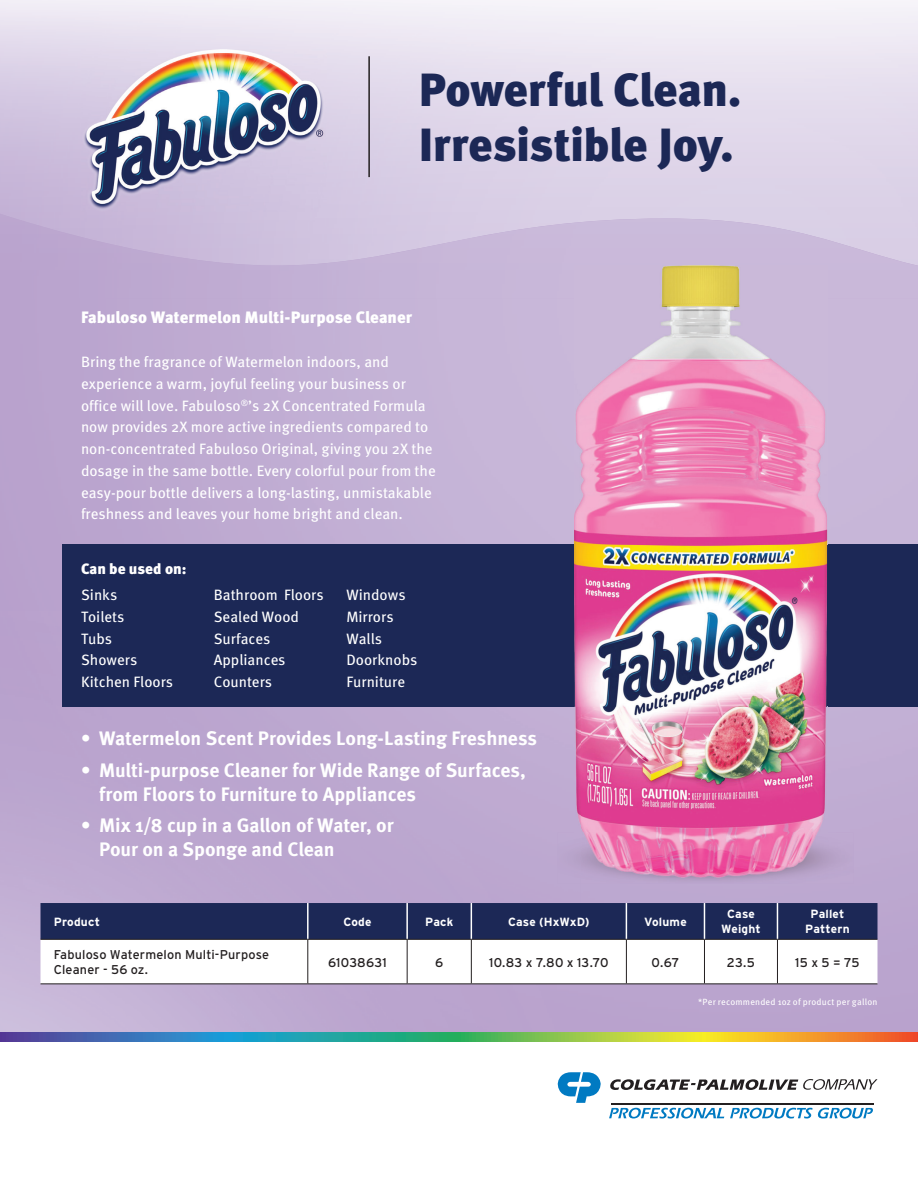
<style>
.page{position:relative;width:918px;height:1188px;background:#fff}
.page>*{position:absolute;margin:0;border:0;box-sizing:border-box;transform-origin:0 0}
.t1{font:900 46.5px/55.5px "FF Meta Pro";letter-spacing:-.01em;color:#1c2856}
.t2{font:700 19.5px/24px "FF Meta Pro";letter-spacing:-.005em;color:#fff}
.t3{font:900 16.5px "FF Meta Pro";letter-spacing:-.005em;color:#fff}
.t4{font:15px/21.8px "FF Meta Pro";color:#fff}
.t5{font:900 15px "FF Meta Pro";color:#fff}
.t6{font:12.75px/15.3px "Interstate";letter-spacing:.015em;color:#231f20}
.t7{font:700 11.85px/14.2px "Interstate";letter-spacing:.01em;color:#fff;text-align:center}
.t8{font:9px "FF Meta Pro";letter-spacing:.02em;color:#fff}
</style>
<div class="page">
<img style="left:0;top:242px;width:918px;height:791px">
<img style="left:0;top:611px;width:105px;height:422px">
<div style="left:105px;top:707px;width:476px;height:326px;background:#bca7cf"></div>
<img style="left:306px;top:53px;width:612px;height:213px">
<img style="left:101px;top:212px;width:205px;height:54px">
<div style="left:62px;top:545px;width:856px;height:162px;background:#1c2856"></div>
<svg style="left:40px;top:903px;width:838px;height:80px"></svg>
<hr style="left:307px;top:903px;width:2px;height:36px;background:#fff">
<hr style="left:406px;top:903px;width:2px;height:36px;background:#fff">
<hr style="left:471px;top:903px;width:1px;height:36px;background:#fff">
<hr style="left:626px;top:903px;width:1px;height:36px;background:#fff">
<hr style="left:704px;top:903px;width:1px;height:36px;background:#fff">
<hr style="left:777px;top:903px;width:1px;height:36px;background:#fff">
<hr style="left:40px;top:939px;width:268px;height:1px;background:#231f20">
<hr style="left:40px;top:983px;width:268px;height:1px;background:#231f20">
<hr style="left:307px;top:940px;width:1px;height:43px;background:#231f20">
<hr style="left:308px;top:939px;width:99px;height:1px;background:#231f20">
<hr style="left:308px;top:983px;width:99px;height:1px;background:#231f20">
<hr style="left:407px;top:940px;width:1px;height:43px;background:#231f20">
<hr style="left:407px;top:939px;width:64px;height:1px;background:#231f20">
<hr style="left:471px;top:939px;width:155px;height:1px;background:#231f20">
<hr style="left:626px;top:939px;width:78px;height:1px;background:#231f20">
<hr style="left:704px;top:939px;width:73px;height:1px;background:#231f20">
<hr style="left:777px;top:939px;width:101px;height:1px;background:#231f20">
<hr style="left:407px;top:983px;width:64px;height:1px;background:#231f20">
<hr style="left:471px;top:983px;width:155px;height:1px;background:#231f20">
<hr style="left:626px;top:983px;width:78px;height:1px;background:#231f20">
<hr style="left:704px;top:983px;width:73px;height:1px;background:#231f20">
<hr style="left:777px;top:983px;width:101px;height:1px;background:#231f20">
<hr style="left:471px;top:940px;width:1px;height:43px;background:#231f20">
<hr style="left:626px;top:940px;width:1px;height:43px;background:#231f20">
<hr style="left:704px;top:940px;width:1px;height:43px;background:#231f20">
<hr style="left:777px;top:940px;width:1px;height:43px;background:#231f20">
<img style="left:558px;top:833px;width:296px;height:51px">
<svg style="left:610px;top:1079px;width:268px;height:11px"></svg>
<svg style="left:557px;top:1072px;width:44px;height:31px"></svg>
<hr style="left:611px;top:1103px;width:263px;height:1px;background:#231f20">
<svg style="left:609px;top:1108px;width:115px;height:11px"></svg>
<svg style="left:730px;top:1108px;width:143px;height:11px"></svg>
<svg style="left:0;top:1033px;width:918px;height:9px;background:#789f70"></svg>
<img style="left:81px;top:50px;width:245px;height:162px">
<hr style="left:368px;top:56px;width:2px;height:121px;background:#231f20">
<img style="left:574px;top:266px;width:253px;height:611px">
<h1 class="t1" style="left:419px;top:60px;width:324px">Powerful Clean.<br>Irresistible Joy.</h1>
<p class="t3" style="left:81px;top:304px;width:333px">Fabuloso Watermelon Multi-Purpose Cleaner</p>
<p class="t4" style="left:81px;top:350px;width:356px">Bring the fragrance of Watermelon indoors, and experience a warm, joyful feeling your business or office will love. Fabuloso<sup>®</sup>’s 2X Concentrated Formula now provides 2X more active ingredients compared to non-concentrated Fabuloso Original, giving you 2X the dosage in the same bottle. Every colorful pour from the easy-pour bottle delivers a long-lasting, unmistakable freshness and leaves your home bright and clean.</p>
<p class="t5" style="left:81px;top:557px;width:107px">Can be used on:</p>
<p class="t4" style="left:81px;top:583px;width:94px">Sinks<br>Toilets<br>Tubs<br>Showers<br>Kitchen Floors</p>
<p class="t4" style="left:214px;top:583px;width:112px">Bathroom Floors<br>Sealed Wood<br>Surfaces<br>Appliances<br>Counters</p>
<p class="t4" style="left:346px;top:583px;width:73px">Windows<br>Mirrors<br>Walls<br>Doorknobs<br>Furniture</p>
<h2 class="t2" style="left:81px;top:725px;width:458px">• Watermelon Scent Provides Long-Lasting Freshness</h2>
<h2 class="t2" style="left:99px;top:757px;width:428px;text-indent:-18px">• Multi-purpose Cleaner for Wide Range of Surfaces, from Floors to Furniture to Appliances</h2>
<h2 class="t2" style="left:99px;top:812px;width:296px;text-indent:-18px">• Mix 1/8 cup in a Gallon of Water, or<br>Pour on a Sponge and Clean</h2>
<p class="t7" style="left:54px;top:914px;width:48px">Product</p>
<p class="t7" style="left:343px;top:914px;width:30px">Code</p>
<p class="t7" style="left:425px;top:914px;width:29px">Pack</p>
<p class="t7" style="left:508px;top:914px;width:83px">Case (HxWxD)</p>
<p class="t7" style="left:644px;top:914px;width:44px">Volume</p>
<p class="t7" style="left:721px;top:907px;width:41px">Case<br>Weight</p>
<p class="t7" style="left:805px;top:907px;width:46px">Pallet<br>Pattern</p>
<p class="t6" style="left:54px;top:947px;width:217px">Fabuloso Watermelon Multi-Purpose<br>Cleaner - 56 oz.</p>
<p class="t6" style="left:328px;top:954px;width:60px">61038631</p>
<p class="t6" style="left:435px;top:954px;width:10px">6</p>
<p class="t6" style="left:489px;top:954px;width:121px">10.83 x 7.80 x 13.70</p>
<p class="t6" style="left:652px;top:954px;width:29px">0.67</p>
<p class="t6" style="left:727px;top:954px;width:30px">23.5</p>
<p class="t6" style="left:795px;top:954px;width:66px">15 x 5 = 75</p>
<p class="t8" style="left:698px;top:995px;width:181px">*Per recommended 1oz of product per gallon</p>
</div>
